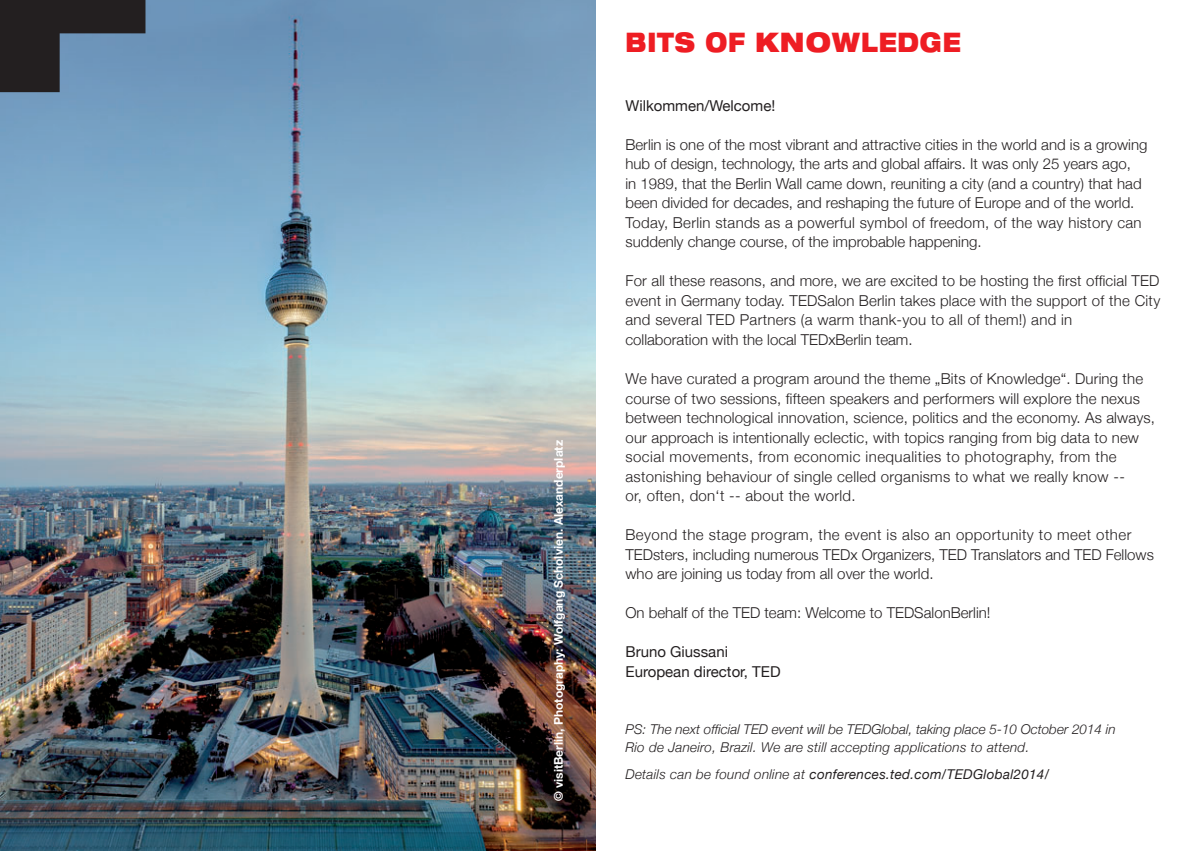
<style>
.page{position:relative;width:1191px;height:851px;background:#fff}
.page>*{position:absolute;margin:0;border:0;box-sizing:border-box;transform-origin:0 0}
.t1{font:900 expanded 27px "Helvetica Neue";letter-spacing:.04em;color:#ee1d23;scale:.78 1}
.t2{font:300 15px/19.5px "Helvetica Neue";letter-spacing:.01em;color:#231f20}
.t3{font:15px/19.5px "Helvetica Neue";color:#231f20}
.t4{font:italic 300 13.5px/18px "Helvetica Neue";color:#231f20}
.t5{font:italic 13.5px "Helvetica Neue";letter-spacing:.02em;color:#231f20}
.t6{font:700 12px "Helvetica Neue";color:#fff}
.s1{font-weight:300}
</style>
<div class="page">
<img style="left:0;top:0;width:595px;height:850px">
<svg style="left:0;top:0;width:145px;height:92px;background:#3f4b5a"></svg>
<p class="t6" style="left:547px;top:801px;width:362px;rotate:-90deg">© visitBerlin, Photography: Wolfgang Scholvien. Alexanderplatz</p>
<h1 class="t1" style="left:625px;top:25px;width:431px">BITS OF KNOWLEDGE</h1>
<p class="t3" style="left:625px;top:95px;width:151px">Wilkommen/Welcome!</p>
<p class="t2" style="left:625px;top:134px;width:523px">Berlin is one of the most vibrant and attractive cities in the world and is a growing hub of design, technology, the arts and global affairs. It was only 25 years ago,<br>in 1989, that the Berlin Wall came down, reuniting a city (and a country) that had been divided for decades, and reshaping the future of Europe and of the world.<br>Today, Berlin stands as a powerful symbol of freedom, of the way history can suddenly change course, of the improbable happening.</p>
<p class="t2" style="left:625px;top:270px;width:536px">For all these reasons, and more, we are excited to be hosting the first official TED event in Germany today. TEDSalon Berlin takes place with the support of the City and several TED Partners (a warm thank-you to all of them!) and in<br>collaboration with the local TEDxBerlin team.</p>
<p class="t2" style="left:625px;top:368px;width:531px">We have curated a program around the theme „Bits of Knowledge“. During the course of two sessions, fifteen speakers and performers will explore the nexus between technological innovation, science, politics and the economy. As always, our approach is intentionally eclectic, with topics ranging from big data to new social movements, from economic inequalities to photography, from the astonishing behaviour of single celled organisms to what we really know --<br>or, often, don‘t -- about the world.</p>
<p class="t2" style="left:625px;top:524px;width:530px">Beyond the stage program, the event is also an opportunity to meet other<br>TEDsters, including numerous TEDx Organizers, TED Translators and TED Fellows who are joining us today from all over the world.</p>
<p class="t2" style="left:625px;top:602px;width:366px">On behalf of the TED team: Welcome to TEDSalonBerlin!</p>
<p class="t3" style="left:625px;top:641px;width:157px">Bruno Giussani<br>European director, TED</p>
<p class="t4" style="left:625px;top:719px;width:492px">PS: The next official TED event will be TEDGlobal, taking place 5-10 October 2014 in<br>Rio de Janeiro, Brazil. We are still accepting applications to attend.</p>
<p class="t5" style="left:625px;top:762px;width:425px"><span class="s1">Details can be found online at</span> conferences.ted.com/TEDGlobal2014/</p>
</div>
